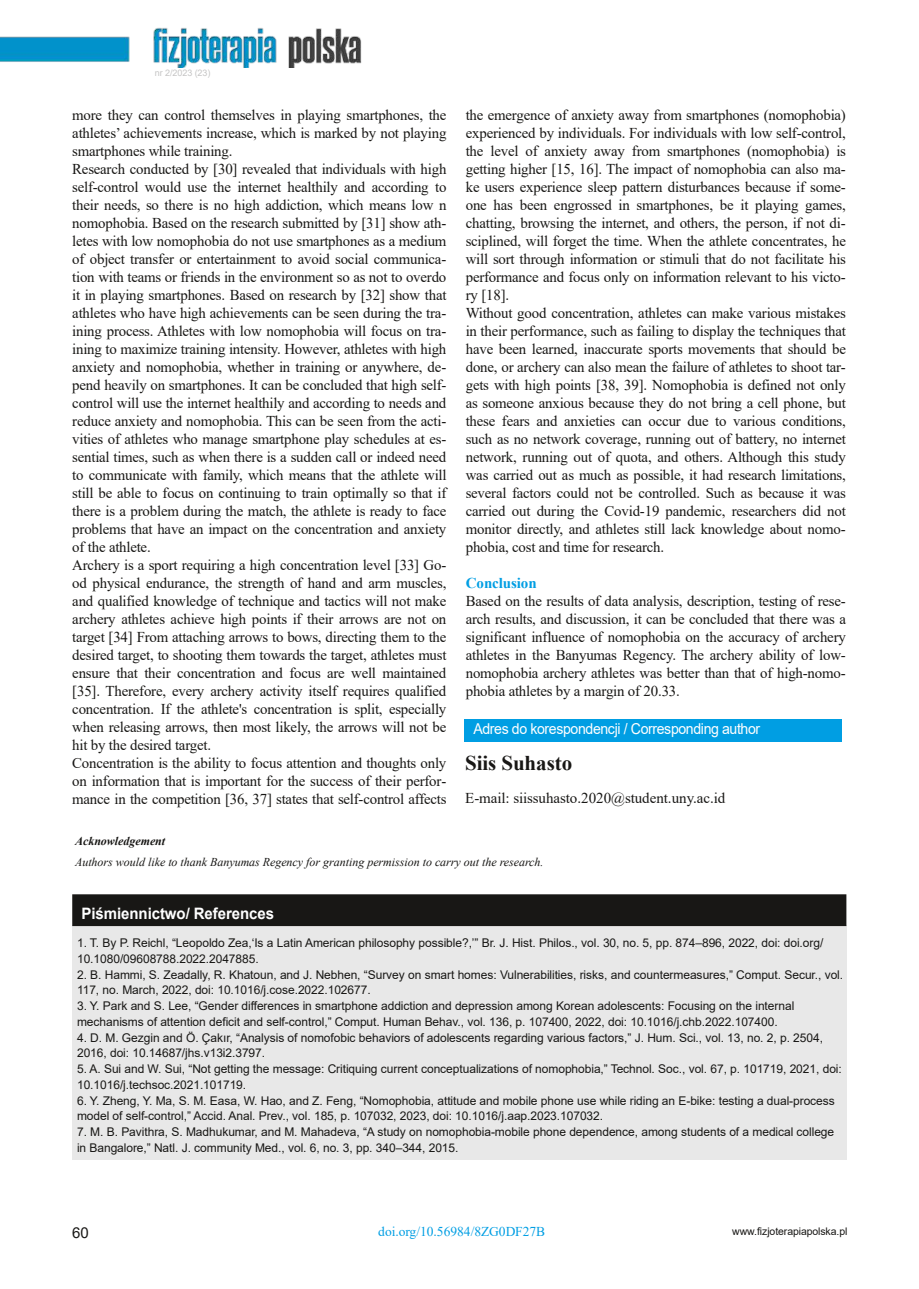
<style>
.page{position:relative;width:919px;height:1289px;background:#fff}
.page>*{position:absolute;margin:0;border:0;box-sizing:border-box;transform-origin:0 0}
.t1{font:700 21px "Times New Roman";letter-spacing:-.005em;color:#181715}
.t2{font:700 15.75px "Arial";letter-spacing:-.005em;color:#fff;scale:.95 1}
.t3{font:15px/18px "Times New Roman";letter-spacing:-.015em;color:#181715}
.t4{font:15px "Arial";letter-spacing:-.025em;color:#fff;scale:.94 1}
.t5{font:700 15px "Times New Roman";letter-spacing:-.005em;color:#009ee3}
.t6{font:15px "Arial";color:#181715}
.t7{font:13.5px "Times New Roman";color:#009ee3}
.t8{font:12px/15.8px "Arial";letter-spacing:-.005em;color:#181715}
.t9{font:italic 12px "Times New Roman";color:#181715}
.t10{font:italic 700 12px "Times New Roman";letter-spacing:-.005em;color:#181715}
.t11{font:10.5px "Arial";letter-spacing:-.01em;color:#181715}
.t12{font:9px "Arial";letter-spacing:-.005em;color:rgb(111 110 110/.4)}
</style>
<div class="page">
<img style="left:0;top:28px;width:362px;height:40px">
<div style="left:73px;top:895px;width:772px;height:30px;background:#181715"></div>
<div style="left:72px;top:894px;width:774px;height:32px;border:2px solid #181715"></div>
<div style="left:72px;top:924px;width:774px;height:235px;background:#e8e8e8"></div>
<div style="left:464px;top:719px;width:377px;height:23px;background:#009ee3"></div>
<p class="t12" style="left:155px;top:68px;width:57px">nr 2/2023 (23)</p>
<p class="t3" style="left:72px;top:106px;width:376px">more they can control themselves in playing smartphones, the athletes’ achievements increase, which is marked by not playing smartphones while training.<br>Research conducted by [30] revealed that individuals with high self-control would use the internet healthily and according to their needs, so there is no high addiction, which means low n nomophobia. Based on the research submitted by [31] show ath‐ letes with low nomophobia do not use smartphones as a medium of object transfer or entertainment to avoid social communica‐ tion with teams or friends in the environment so as not to overdo it in playing smartphones. Based on research by [32] show that athletes who have high achievements can be seen during the tra‐ ining process. Athletes with low nomophobia will focus on tra‐ ining to maximize training intensity. However, athletes with high anxiety and nomophobia, whether in training or anywhere, de‐ pend heavily on smartphones. It can be concluded that high self&shy;control will use the internet healthily and according to needs and reduce anxiety and nomophobia. This can be seen from the acti‐ vities of athletes who manage smartphone play schedules at es‐ sential times, such as when there is a sudden call or indeed need to communicate with family, which means that the athlete will still be able to focus on continuing to train optimally so that if there is a problem during the match, the athlete is ready to face problems that have an impact on the concentration and anxiety of the athlete.<br>Archery is a sport requiring a high concentration level [33] Go‐ od physical endurance, the strength of hand and arm muscles, and qualified knowledge of technique and tactics will not make archery athletes achieve high points if their arrows are not on target [34] From attaching arrows to bows, directing them to the desired target, to shooting them towards the target, athletes must ensure that their concentration and focus are well maintained [35]. Therefore, every archery activity itself requires qualified concentration. If the athlete's concentration is split, especially when releasing arrows, then most likely, the arrows will not be hit by the desired target.<br>Concentration is the ability to focus attention and thoughts only on information that is important for the success of their perfor‐ mance in the competition [36, 37] states that self-control affects</p>
<p class="t3" style="left:465px;top:106px;width:382px">the emergence of anxiety away from smartphones (nomophobia) experienced by individuals. For individuals with low self-control, the level of anxiety away from smartphones (nomophobia) is getting higher [15, 16]. The impact of nomophobia can also ma‐ ke users experience sleep pattern disturbances because if some‐ one has been engrossed in smartphones, be it playing games, chatting, browsing the internet, and others, the person, if not di‐ sciplined, will forget the time. When the athlete concentrates, he will sort through information or stimuli that do not facilitate his performance and focus only on information relevant to his victo‐ ry [18].<br>Without good concentration, athletes can make various mistakes in their performance, such as failing to display the techniques that have been learned, inaccurate sports movements that should be done, or archery can also mean the failure of athletes to shoot tar‐ gets with high points [38, 39]. Nomophobia is defined not only as someone anxious because they do not bring a cell phone, but these fears and anxieties can occur due to various conditions, such as no network coverage, running out of battery, no internet network, running out of quota, and others. Although this study was carried out as much as possible, it had research limitations, several factors could not be controlled. Such as because it was carried out during the Covid-19 pandemic, researchers did not monitor directly, and athletes still lack knowledge about nomo‐ phobia, cost and time for research.</p>
<p class="t5" style="left:465px;top:574px;width:73px">Conclusion</p>
<p class="t3" style="left:465px;top:592px;width:381px;text-align:justify">Based on the results of data analysis, description, testing of rese‐ arch results, and discussion, it can be concluded that there was a significant influence of nomophobia on the accuracy of archery athletes in the Banyumas Regency. The archery ability of low&shy;nomophobia archery athletes was better than that of high-nomo‐ phobia athletes by a margin of 20.33.</p>
<p class="t4" style="left:473px;top:720px;width:306px">Adres do korespondencji / Corresponding author</p>
<h1 class="t1" style="left:465px;top:751px;width:108px">Siis Suhasto</h1>
<p class="t3" style="left:465px;top:788px;width:262px">E-mail: siissuhasto.2020@student.uny.ac.id</p>
<p class="t10" style="left:75px;top:834px;width:92px">Acknowledgement</p>
<p class="t9" style="left:75px;top:855px;width:470px">Authors would like to thank Banyumas Regency for granting permission to carry out the research.</p>
<p class="t2" style="left:82px;top:904px;width:204px">Piśmiennictwo/ References</p>
<p class="t8" style="left:77px;top:935px;width:747px">1. T. By P. Reichl, “Leopoldo Zea,‘Is a Latin American philosophy possible?,’” Br. J. Hist. Philos., vol. 30, no. 5, pp. 874–896, 2022, doi: doi.org/<br>10.1080/09608788.2022.2047885.</p>
<p class="t8" style="left:77px;top:966px;width:767px">2. B. Hammi, S. Zeadally, R. Khatoun, and J. Nebhen, “Survey on smart homes: Vulnerabilities, risks, and countermeasures,” Comput. Secur., vol.<br>117, no. March, 2022, doi: 10.1016/j.cose.2022.102677.</p>
<p class="t8" style="left:77px;top:998px;width:718px">3. Y. Park and S. Lee, “Gender differences in smartphone addiction and depression among Korean adolescents: Focusing on the internal mechanisms of attention deficit and self-control,” Comput. Human Behav., vol. 136, p. 107400, 2022, doi: 10.1016/j.chb.2022.107400.</p>
<p class="t8" style="left:77px;top:1029px;width:747px">4. D. M. Gezgin and Ö. Çakır, “Analysis of nomofobic behaviors of adolescents regarding various factors,” J. Hum. Sci., vol. 13, no. 2, p. 2504,<br>2016, doi: 10.14687/jhs.v13i2.3797.</p>
<p class="t8" style="left:77px;top:1061px;width:766px">5. A. Sui and W. Sui, “Not getting the message: Critiquing current conceptualizations of nomophobia,” Technol. Soc., vol. 67, p. 101719, 2021, doi:<br>10.1016/j.techsoc.2021.101719.</p>
<p class="t8" style="left:77px;top:1092px;width:759px">6. Y. Zheng, Y. Ma, S. M. Easa, W. Hao, and Z. Feng, “Nomophobia, attitude and mobile phone use while riding an E-bike: testing a dual-process model of self-control,” Accid. Anal. Prev., vol. 185, p. 107032, 2023, doi: 10.1016/j.aap.2023.107032.</p>
<p class="t8" style="left:77px;top:1124px;width:758px">7. M. B. Pavithra, S. Madhukumar, and M. Mahadeva, “A study on nomophobia-mobile phone dependence, among students of a medical college in Bangalore,” Natl. J. community Med., vol. 6, no. 3, pp. 340–344, 2015.</p>
<p class="t6" style="left:72px;top:1224px;width:18px">60</p>
<p class="t7" style="left:378px;top:1224px;width:168px">doi.org/10.56984/8ZG0DF27B</p>
<p class="t11" style="left:732px;top:1225px;width:117px">www.fizjoterapiapolska.pl</p>
</div>
